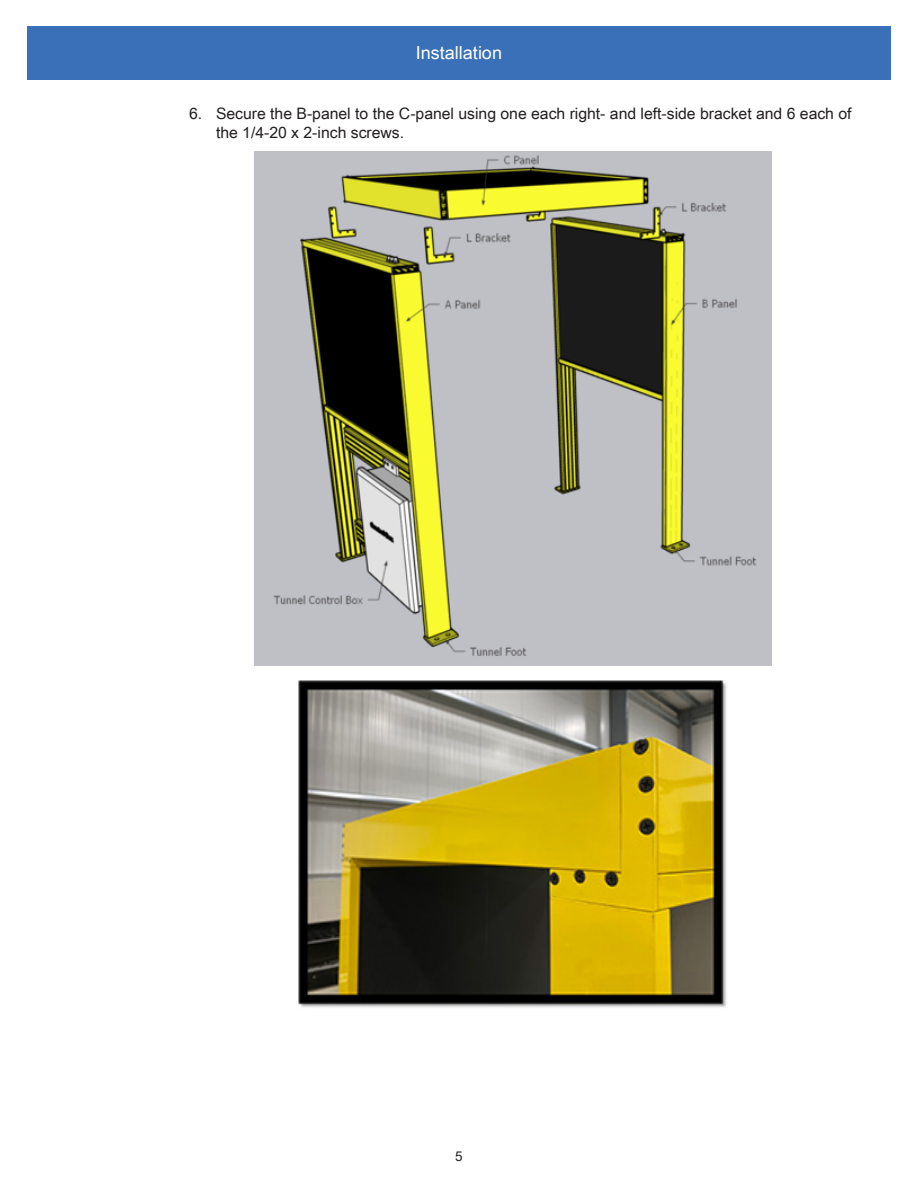
<style>
.page{position:relative;width:918px;height:1188px;background:#fff}
.page>*{position:absolute;margin:0;border:0;box-sizing:border-box;transform-origin:0 0}
.t1{font:18px "Arial Unicode MS";color:#fff}
.t2{font:15.75px/18.9px "Arial Unicode MS";color:#231f20}
.t3{font:13.5px "Arial Unicode MS";color:#231f20}
</style>
<div class="page">
<div style="left:27px;top:26px;width:864px;height:54px;background:#3970b8"></div>
<img style="left:254px;top:152px;width:518px;height:514px">
<img style="left:298px;top:680px;width:429px;height:328px">
<p class="t1" style="left:416px;top:40px;width:88px">Installation</p>
<p class="t2" style="left:216px;top:104px;width:637px;text-indent:-27px">6. Secure the B-panel to the C-panel using one each right- and left-side bracket and 6 each of the 1/4-20 x 2-inch screws.</p>
<p class="t3" style="left:455px;top:1146px;width:9px">5</p>
</div>
